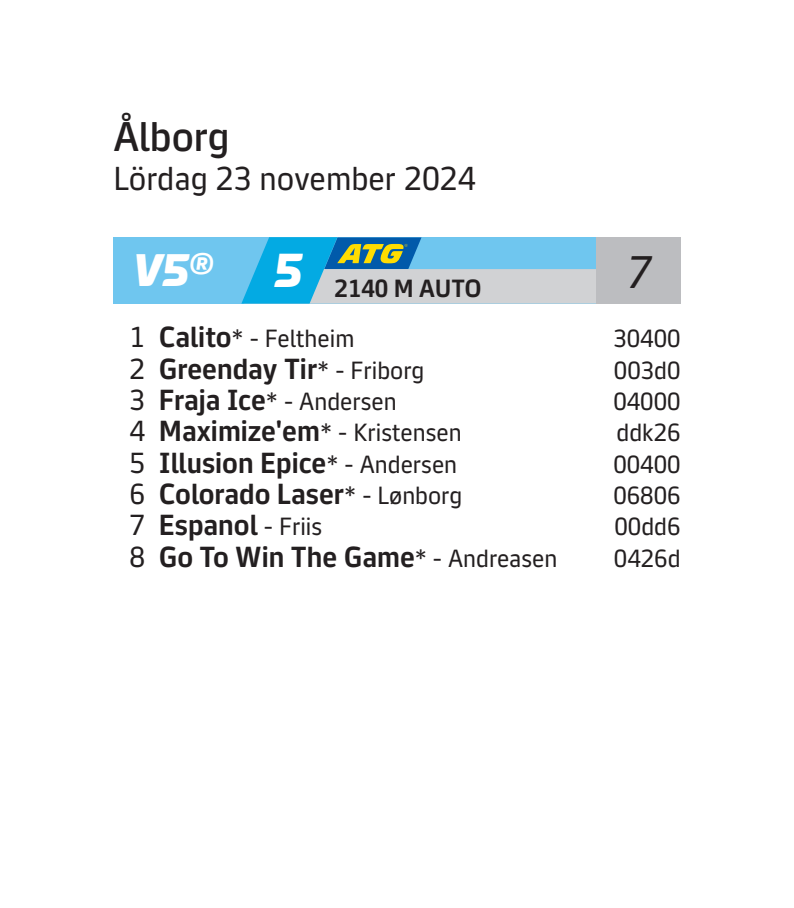
<style>
.page{position:relative;width:794px;height:908px;background:#fff}
.page>*{position:absolute;margin:0;border:0;box-sizing:border-box;transform-origin:0 0}
.t1{font:46px "ATG Rubrik";color:#fff}
.t2{font:44px "ATG Rubrik";color:#fff}
.t3{font:italic 44px "ATG Text";color:#231f20}
.t4{font:500 40px "ATG Text";color:#231f20}
.t5{font:32px "ATG Text";color:#231f20}
.HorseAndRider{font:700 28px "ATG Text";color:#231f20}
.S_REKORD{font:28px "ATG Text";color:#231f20}
.HorseAndRider-2{font:24px "ATG Text";color:#231f20}
.S_REKORD-2{font:24px "ATG Text";color:#231f20}
.t6{font:700 24px "ATG Text";color:#231f20}
.s1{font-weight:700;font-size:28px}
.s2{font-weight:400;font-size:24px}
</style>
<div class="page">
<div style="left:595px;top:237px;width:85px;height:66px;background:#bcbdc0"></div>
<svg style="left:113px;top:237px;width:483px;height:66px;background:#79bfdb"></svg>
<p class="t4" style="left:113px;top:113px;width:118px">Ålborg</p>
<p class="t5" style="left:113px;top:159px;width:364px">Lördag 23 november 2024</p>
<p class="t2" style="left:134px;top:244px;width:80px">V5®</p>
<p class="t1" style="left:275px;top:243px;width:29px">5</p>
<p class="t6" style="left:334px;top:274px;width:149px">2140 M AUTO</p>
<p class="t3" style="left:626px;top:246px;width:26px">7</p>
<p class="S_REKORD" style="left:129px;top:320px;width:17px">1</p>
<p class="HorseAndRider-2" style="left:159px;top:324px;width:197px"><span class="s1">Calito</span>* - Feltheim</p>
<p class="S_REKORD-2" style="left:613px;top:324px;width:69px">30400</p>
<p class="S_REKORD" style="left:129px;top:352px;width:17px">2</p>
<p class="HorseAndRider" style="left:159px;top:351px;width:267px">Greenday Tir<span class="s2">* - Friborg</span></p>
<p class="S_REKORD-2" style="left:614px;top:356px;width:68px">003d0</p>
<p class="S_REKORD" style="left:129px;top:383px;width:17px">3</p>
<p class="HorseAndRider-2" style="left:159px;top:387px;width:239px"><span class="s1">Fraja Ice</span>* - Andersen</p>
<p class="S_REKORD-2" style="left:613px;top:387px;width:69px">04000</p>
<p class="S_REKORD" style="left:129px;top:414px;width:17px">4</p>
<p class="HorseAndRider-2" style="left:159px;top:418px;width:304px"><span class="s1">Maximize'em</span>* - Kristensen</p>
<p class="S_REKORD-2" style="left:616px;top:418px;width:65px">ddk26</p>
<p class="S_REKORD" style="left:129px;top:446px;width:17px">5</p>
<p class="HorseAndRider" style="left:159px;top:445px;width:300px">Illusion Epice<span class="s2">* - Andersen</span></p>
<p class="S_REKORD-2" style="left:613px;top:449px;width:69px">00400</p>
<p class="S_REKORD" style="left:129px;top:477px;width:17px">6</p>
<p class="HorseAndRider" style="left:159px;top:477px;width:305px">Colorado Laser<span class="s2">* - Lønborg</span></p>
<p class="S_REKORD-2" style="left:613px;top:481px;width:69px">06806</p>
<p class="S_REKORD" style="left:129px;top:508px;width:17px">7</p>
<p class="HorseAndRider" style="left:159px;top:508px;width:165px">Espanol <span class="s2">- Friis</span></p>
<p class="S_REKORD-2" style="left:614px;top:512px;width:67px">00dd6</p>
<p class="S_REKORD" style="left:129px;top:540px;width:17px">8</p>
<p class="HorseAndRider" style="left:159px;top:539px;width:400px">Go To Win The Game<span class="s2">* - Andreasen</span></p>
<p class="S_REKORD-2" style="left:614px;top:543px;width:68px">0426d</p>
</div>
